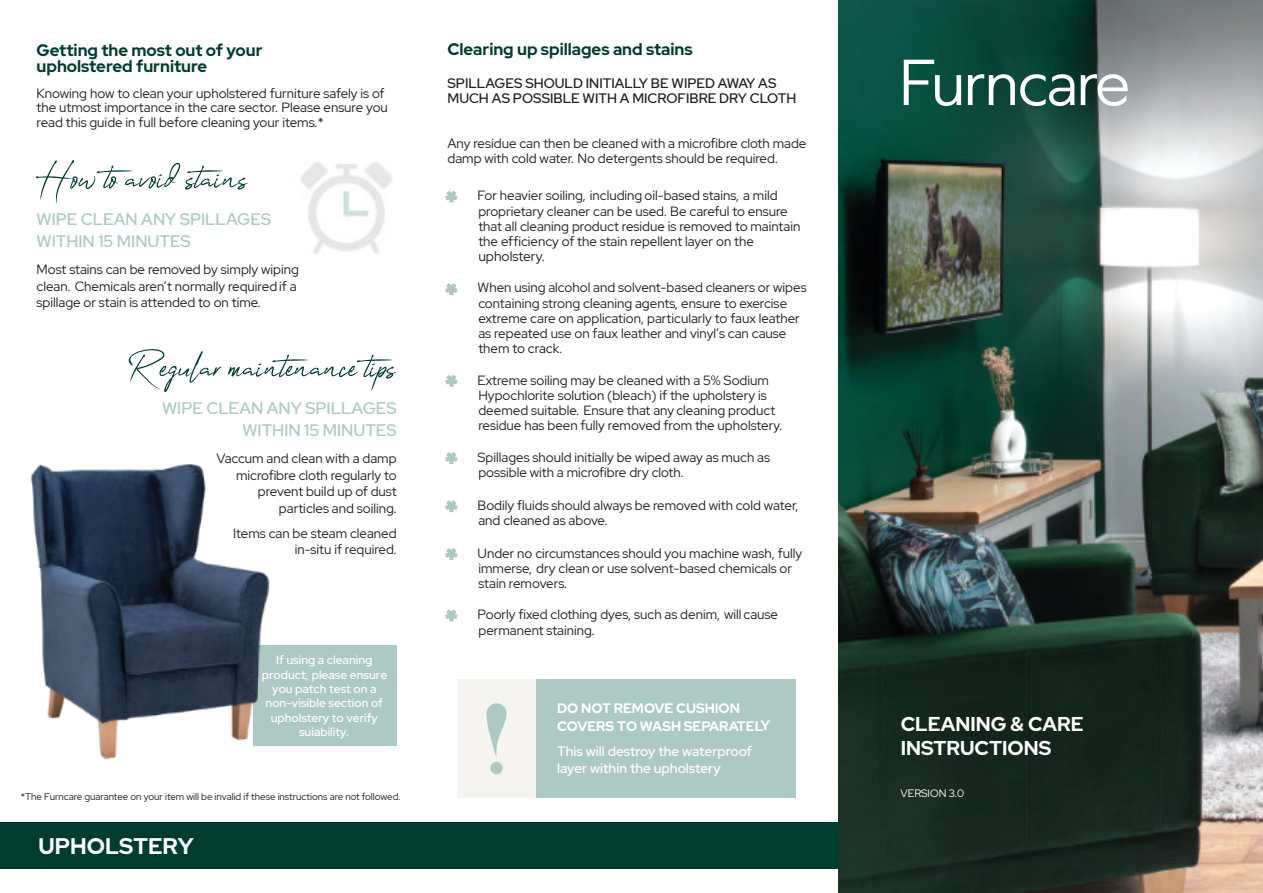
<style>
.page{position:relative;width:1263px;height:893px;background:#fff}
.page>*{position:absolute;margin:0;border:0;box-sizing:border-box;transform-origin:0 0}
.t1{font:50.1px "One Signature";color:#003d2f}
.t2{font:700 22.5px "Red Hat Display";color:#fff}
.t3{font:700 19.95px/24px "Red Hat Display";color:#fff}
.t4{font:500 16.65px/21.8px "Red Hat Display";color:#adc9c3}
.t5{font:700 16.65px/16.6px "Red Hat Display";color:#003d2f}
.t6{font:500 13.65px/15.1px "Red Hat Display";color:#231f20}
.t7{font:500 13.65px/17.1px "Red Hat Display";color:#fff}
.t8{font:700 13.65px/17.1px "Red Hat Display";color:#fff}
.t9{font:13.65px "Red Hat Display";color:#231f20}
.t10{font:13.35px/15.1px "Red Hat Display";color:#231f20}
.t11{font:500 12px/14.4px "Red Hat Display";color:#fff;text-align:center}
.t12{font:10.65px "Red Hat Display";color:#fff}
.t13{font:9.75px "Red Hat Display";color:#231f20}
</style>
<div class="page">
<div style="left:254px;top:645px;width:143px;height:101px;background:#adc9c3"></div>
<img style="left:838px;top:0;width:425px;height:893px">
<svg style="left:904px;top:60px;width:57px;height:46px"></svg>
<svg style="left:968px;top:74px;width:106px;height:32px"></svg>
<svg style="left:1080px;top:74px;width:48px;height:32px"></svg>
<div style="left:0;top:822px;width:838px;height:46px;background:#003d2f"></div>
<img style="left:301px;top:162px;width:91px;height:93px">
<img style="left:30px;top:464px;width:240px;height:296px">
<svg style="left:445px;top:609px;width:13px;height:12px"></svg>
<svg style="left:445px;top:548px;width:13px;height:12px"></svg>
<svg style="left:445px;top:500px;width:13px;height:12px"></svg>
<svg style="left:445px;top:452px;width:13px;height:12px"></svg>
<svg style="left:445px;top:375px;width:13px;height:12px"></svg>
<svg style="left:445px;top:283px;width:13px;height:12px"></svg>
<svg style="left:445px;top:191px;width:13px;height:12px"></svg>
<div style="left:457px;top:680px;width:79px;height:118px;background:#f5f4f1"></div>
<svg style="left:486px;top:703px;width:20px;height:55px"></svg>
<div style="left:490px;top:762px;width:13px;height:12px;background:#adc9c3;border-radius:50%"></div>
<div style="left:536px;top:680px;width:260px;height:118px;background:#adc9c3"></div>
<p class="t5" style="left:37px;top:41px;width:227px">Getting the most out of your upholstered furniture</p>
<p class="t10" style="left:37px;top:85px;width:353px">Knowing how to clean your upholstered furniture safely is of the utmost importance in the care sector. Please ensure you read this guide in full before cleaning your items.*</p>
<h1 class="t1" style="left:37px;top:156px;width:213px">Howto avoid stains</h1>
<p class="t4" style="left:37px;top:208px;width:236px">WIPE CLEAN ANY SPILLAGES<br>WITHIN 15 MINUTES</p>
<p class="t10" style="left:37px;top:261px;width:264px;line-height:16.6px">Most stains can be removed by simply wiping clean. Chemicals aren’t normally required if a spillage or stain is attended to on time.</p>
<h1 class="t1" style="left:129px;top:345px;width:274px">Regular maintenance tips</h1>
<p class="t4" style="left:162px;top:398px;width:236px;text-align:right">WIPE CLEAN ANY SPILLAGES<br>WITHIN 15 MINUTES</p>
<p class="t10" style="left:216px;top:450px;width:182px;line-height:16.6px;text-align:right">Vaccum and clean with a damp microfibre cloth regularly to prevent build up of dust particles and soiling.</p>
<p class="t10" style="left:233px;top:525px;width:165px;line-height:16.6px;text-align:right">Items can be steam cleaned in-situ if required.</p>
<p class="t11" style="left:262px;top:653px;width:127px">If using a cleaning product, please ensure you patch test on a non-visible section of upholstery to verify suiability.</p>
<p class="t13" style="left:21px;top:790px;width:381px">*The Furncare guarantee on your item will be invalid if these instructions are not followed.</p>
<h2 class="t2" style="left:39px;top:831px;width:157px">UPHOLSTERY</h2>
<p class="t5" style="left:447px;top:41px;width:247px">Clearing up spillages and stains</p>
<p class="t6" style="left:447px;top:75px;width:350px">SPILLAGES SHOULD INITIALLY BE WIPED AWAY AS<br>MUCH AS POSSIBLE WITH A MICROFIBRE DRY CLOTH</p>
<p class="t10" style="left:447px;top:135px;width:360px">Any residue can then be cleaned with a microfibre cloth made damp with cold water. No detergents should be required.</p>
<p class="t10" style="left:478px;top:188px;width:323px;text-indent:-31px">• For heavier soiling, including oil-based stains, a mild proprietary cleaner can be used. Be careful to ensure that all cleaning product residue is removed to maintain the efficiency of the stain repellent layer on the</p>
<p class="t9" style="left:478px;top:247px;width:68px">upholstery.</p>
<p class="t10" style="left:478px;top:280px;width:330px;text-indent:-31px">• When using alcohol and solvent-based cleaners or wipes containing strong cleaning agents, ensure to exercise extreme care on application, particularly to faux leather as repeated use on faux leather and vinyl’s can cause them to crack.</p>
<p class="t10" style="left:478px;top:372px;width:305px;text-indent:-31px">• Extreme soiling may be cleaned with a 5% Sodium Hypochlorite solution (bleach) if the upholstery is deemed suitable. Ensure that any cleaning product residue has been fully removed from the upholstery.</p>
<p class="t10" style="left:478px;top:449px;width:293px;text-indent:-31px">• Spillages should initially be wiped away as much as possible with a microfibre dry cloth.</p>
<p class="t10" style="left:478px;top:497px;width:321px;text-indent:-31px">• Bodily fluids should always be removed with cold water, and cleaned as above.</p>
<p class="t10" style="left:478px;top:545px;width:325px;text-indent:-31px">• Under no circumstances should you machine wash, fully immerse, dry clean or use solvent-based chemicals or stain removers.</p>
<p class="t10" style="left:478px;top:607px;width:301px;text-indent:-31px">• Poorly fixed clothing dyes, such as denim, will cause permanent staining.</p>
<p class="t8" style="left:557px;top:700px;width:215px">DO NOT REMOVE CUSHION<br>COVERS TO WASH SEPARATELY</p>
<p class="t7" style="left:557px;top:743px;width:196px">This will destroy the waterproof layer within the upholstery</p>
<h3 class="t3" style="left:901px;top:712px;width:184px">CLEANING &amp; CARE<br>INSTRUCTIONS</h3>
<p class="t12" style="left:900px;top:786px;width:65px">VERSION 3.0</p>
</div>
